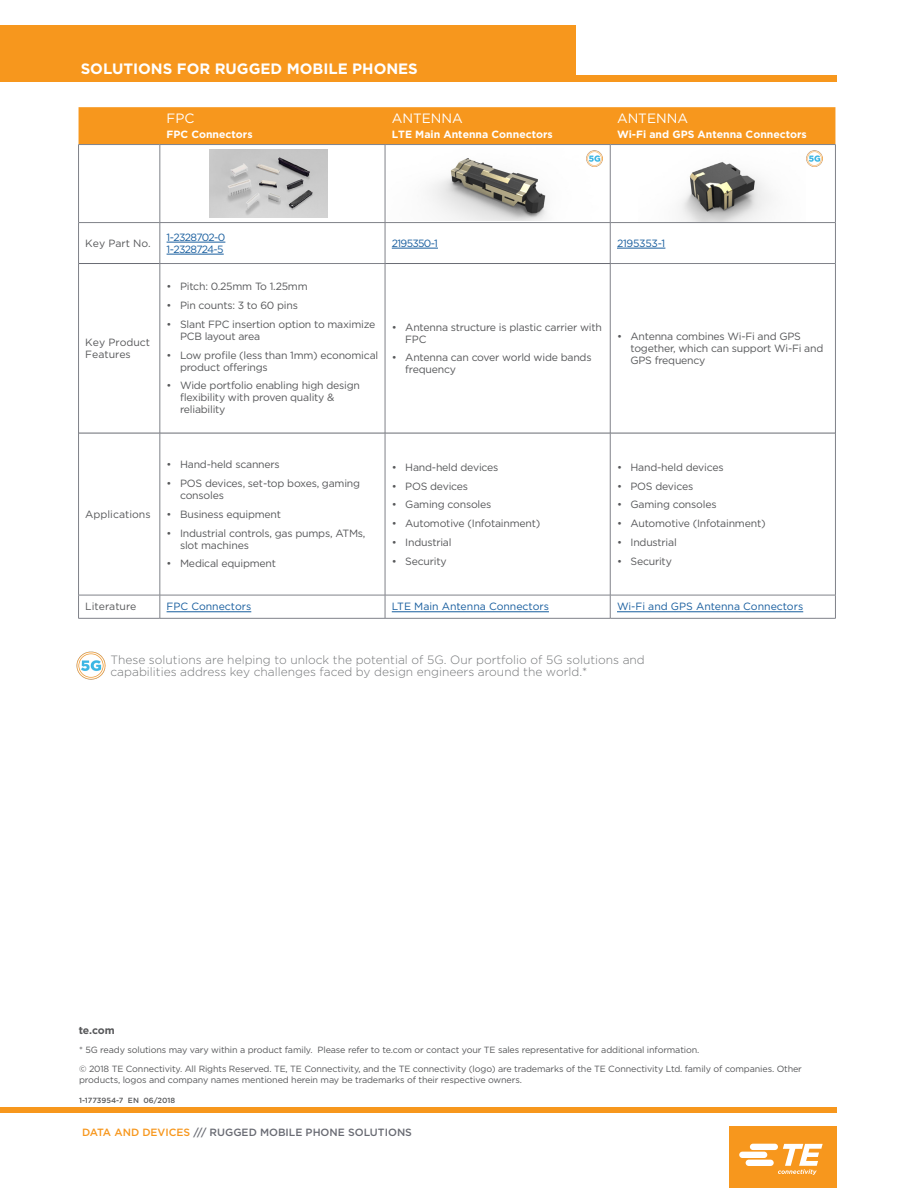
<style>
.page{position:relative;width:918px;height:1188px;background:#fff}
.page>*{position:absolute;margin:0;border:0;box-sizing:border-box;transform-origin:0 0}
.Bar_Page_Heading_-_w{font:700 15px "Gotham";color:#fff}
.Orange_BODY_HEADINGS{font:13.5px "Gotham";color:#fff}
.t1{font:300 12px/12px "Gotham";color:#747678}
.t2{font:10.5px/12px "Gotham";letter-spacing:-.02em;color:#57585a}
.t3{font:700 10.5px "Gotham";color:#fff}
.t4{font:10.5px "Gotham";color:#175d9e}
.t5{font:10.5px/12px "Gotham";color:#57585a}
.B_Footer_Info{font:500 10.5px "Gotham";color:#696b73}
.t6{font:10.5px "Gotham";letter-spacing:-.065em;color:#175d9e}
.t7{font:10.5px "Gotham";letter-spacing:-.06em;color:#175d9e}
.t8{font:10.5px "Gotham";letter-spacing:-.025em;color:#175d9e}
.B_Footer_Info-2{font:700 10.5px "Gotham";color:#57585a}
.t9{font:9px/10.5px "Gotham";letter-spacing:-.015em;color:#57585a}
.t10{font:500 7.5px "Gotham";color:#57585a}
.s1{color:#f7971d}
</style>
<div class="page">
<div style="left:0;top:26px;width:576px;height:56px;background:#f7971d"></div>
<div style="left:0;top:76px;width:837px;height:6px;background:#f7971d"></div>
<div style="left:79px;top:107px;width:756px;height:37px;background:#f7971d"></div>
<svg style="left:79px;top:223px;width:756px;height:395px"></svg>
<hr style="left:78px;top:144px;width:82px;height:1px;background:#808289">
<hr style="left:160px;top:144px;width:225px;height:1px;background:#808289">
<hr style="left:610px;top:144px;width:226px;height:1px;background:#808289">
<hr style="left:385px;top:144px;width:225px;height:1px;background:#808289">
<hr style="left:78px;top:145px;width:1px;height:77px;background:#808289">
<hr style="left:160px;top:145px;width:1px;height:77px;background:#808289">
<hr style="left:385px;top:145px;width:1px;height:77px;background:#808289">
<hr style="left:610px;top:145px;width:1px;height:77px;background:#808289">
<hr style="left:835px;top:145px;width:1px;height:77px;background:#808289">
<hr style="left:78px;top:222px;width:82px;height:1px;background:#808289">
<hr style="left:160px;top:222px;width:225px;height:1px;background:#808289">
<hr style="left:385px;top:222px;width:225px;height:1px;background:#808289">
<hr style="left:160px;top:263px;width:225px;height:1px;background:#808289">
<hr style="left:610px;top:263px;width:226px;height:1px;background:#808289">
<hr style="left:610px;top:222px;width:226px;height:1px;background:#808289">
<hr style="left:78px;top:223px;width:1px;height:41px;background:#808289">
<hr style="left:78px;top:264px;width:1px;height:169px;background:#808289">
<svg style="left:78px;top:596px;width:1px;height:22px"></svg>
<hr style="left:160px;top:223px;width:1px;height:40px;background:#808289">
<hr style="left:385px;top:223px;width:1px;height:40px;background:#808289">
<hr style="left:160px;top:264px;width:1px;height:169px;background:#808289">
<hr style="left:610px;top:264px;width:1px;height:169px;background:#808289">
<svg style="left:160px;top:596px;width:1px;height:22px"></svg>
<hr style="left:610px;top:223px;width:1px;height:40px;background:#808289">
<hr style="left:835px;top:264px;width:1px;height:169px;background:#808289">
<svg style="left:385px;top:596px;width:1px;height:22px"></svg>
<svg style="left:610px;top:596px;width:1px;height:22px"></svg>
<svg style="left:835px;top:596px;width:1px;height:22px"></svg>
<hr style="left:835px;top:223px;width:1px;height:40px;background:#808289">
<hr style="left:385px;top:264px;width:1px;height:169px;background:#808289">
<hr style="left:79px;top:263px;width:81px;height:1px;background:#696b73">
<hr style="left:160px;top:433px;width:225px;height:1px;background:#696b73">
<hr style="left:610px;top:433px;width:225px;height:1px;background:#696b73">
<hr style="left:385px;top:263px;width:225px;height:1px;background:#696b73">
<hr style="left:78px;top:618px;width:82px;height:1px;background:#808289">
<hr style="left:160px;top:618px;width:225px;height:1px;background:#808289">
<hr style="left:385px;top:618px;width:225px;height:1px;background:#808289">
<hr style="left:610px;top:618px;width:226px;height:1px;background:#808289">
<hr style="left:78px;top:433px;width:1px;height:162px;background:#808289">
<hr style="left:79px;top:433px;width:81px;height:1px;background:#696b73">
<hr style="left:385px;top:433px;width:225px;height:1px;background:#696b73">
<hr style="left:160px;top:433px;width:1px;height:162px;background:#808289">
<hr style="left:610px;top:433px;width:1px;height:162px;background:#808289">
<hr style="left:835px;top:433px;width:1px;height:162px;background:#808289">
<hr style="left:385px;top:433px;width:1px;height:162px;background:#808289">
<hr style="left:78px;top:595px;width:82px;height:1px;background:#808289">
<hr style="left:160px;top:595px;width:225px;height:1px;background:#808289">
<hr style="left:385px;top:595px;width:225px;height:1px;background:#808289">
<hr style="left:610px;top:595px;width:226px;height:1px;background:#808289">
<hr style="left:167px;top:242px;width:58px;height:1px;background:#175d9e">
<hr style="left:167px;top:254px;width:57px;height:1px;background:#175d9e">
<hr style="left:392px;top:248px;width:46px;height:1px;background:#175d9e">
<hr style="left:617px;top:248px;width:48px;height:1px;background:#175d9e">
<hr style="left:167px;top:612px;width:84px;height:1px;background:#175d9e">
<hr style="left:392px;top:612px;width:157px;height:1px;background:#175d9e">
<hr style="left:617px;top:612px;width:186px;height:1px;background:#175d9e">
<img style="left:210px;top:149px;width:118px;height:68px">
<img style="left:429px;top:158px;width:169px;height:62px">
<img style="left:680px;top:162px;width:92px;height:60px">
<img style="left:77px;top:651px;width:29px;height:29px">
<img style="left:807px;top:150px;width:16px;height:16px">
<img style="left:586px;top:150px;width:16px;height:16px">
<div style="left:0;top:1107px;width:837px;height:6px;background:#f7971d"></div>
<div style="left:729px;top:1126px;width:108px;height:62px;background:#f7971d"></div>
<svg style="left:739px;top:1144px;width:84px;height:31px"></svg>
<p class="Bar_Page_Heading_-_w" style="left:81px;top:59px;width:339px">SOLUTIONS FOR RUGGED MOBILE PHONES</p>
<p class="Orange_BODY_HEADINGS" style="left:167px;top:110px;width:29px">FPC</p>
<p class="t3" style="left:167px;top:127px;width:88px">FPC Connectors</p>
<p class="Orange_BODY_HEADINGS" style="left:392px;top:110px;width:73px">ANTENNA</p>
<p class="t3" style="left:392px;top:127px;width:162px">LTE Main Antenna Connectors</p>
<p class="Orange_BODY_HEADINGS" style="left:617px;top:110px;width:73px">ANTENNA</p>
<p class="t3" style="left:617px;top:127px;width:191px">Wi-Fi and GPS Antenna Connectors</p>
<p class="t5" style="left:85px;top:237px;width:67px">Key Part No.</p>
<p class="t5" style="left:85px;top:336px;width:66px">Key Product<br>Features</p>
<p class="t6" style="left:167px;top:230px;width:60px">1-2328702-0</p>
<p class="t6" style="left:167px;top:242px;width:59px">1-2328724-5</p>
<p class="t2" style="left:167px;top:281px;width:143px">• Pitch: 0.25mm To 1.25mm</p>
<p class="t2" style="left:167px;top:299px;width:133px">• Pin counts: 3 to 60 pins</p>
<p class="t2" style="left:180px;top:318px;width:197px;text-indent:-14px">• Slant FPC insertion option to maximize<br>PCB layout area</p>
<p class="t2" style="left:180px;top:349px;width:200px;text-indent:-14px">• Low profile (less than 1mm) economical product offerings</p>
<p class="t2" style="left:180px;top:380px;width:181px;text-indent:-14px">• Wide portfolio enabling high design flexibility with proven quality &amp; reliability</p>
<p class="t7" style="left:392px;top:236px;width:48px">2195350-1</p>
<p class="t8" style="left:617px;top:236px;width:50px">2195353-1</p>
<p class="t2" style="left:405px;top:321px;width:198px;text-indent:-14px">• Antenna structure is plastic carrier with<br>FPC</p>
<p class="t2" style="left:405px;top:351px;width:188px;text-indent:-14px">• Antenna can cover world wide bands frequency</p>
<p class="t2" style="left:631px;top:330px;width:194px;text-indent:-14px">• Antenna combines Wi-Fi and GPS together, which can support Wi-Fi and<br>GPS frequency</p>
<p class="t5" style="left:85px;top:508px;width:67px">Applications</p>
<p class="t2" style="left:167px;top:458px;width:115px">• Hand-held scanners</p>
<p class="t2" style="left:180px;top:477px;width:182px;text-indent:-14px">• POS devices, set-top boxes, gaming consoles</p>
<p class="t2" style="left:167px;top:508px;width:116px">• Business equipment</p>
<p class="t2" style="left:180px;top:527px;width:187px;text-indent:-14px">• Industrial controls, gas pumps, ATMs, slot machines</p>
<p class="t2" style="left:167px;top:557px;width:111px">• Medical equipment</p>
<p class="t2" style="left:392px;top:461px;width:108px">• Hand-held devices</p>
<p class="t2" style="left:392px;top:480px;width:78px">• POS devices</p>
<p class="t2" style="left:392px;top:498px;width:101px">• Gaming consoles</p>
<p class="t2" style="left:392px;top:517px;width:150px">• Automotive (Infotainment)</p>
<p class="t2" style="left:392px;top:536px;width:61px">• Industrial</p>
<p class="t2" style="left:392px;top:555px;width:56px">• Security</p>
<p class="t2" style="left:617px;top:461px;width:108px">• Hand-held devices</p>
<p class="t2" style="left:617px;top:480px;width:78px">• POS devices</p>
<p class="t2" style="left:617px;top:498px;width:101px">• Gaming consoles</p>
<p class="t2" style="left:617px;top:517px;width:150px">• Automotive (Infotainment)</p>
<p class="t2" style="left:617px;top:536px;width:61px">• Industrial</p>
<p class="t2" style="left:617px;top:555px;width:56px">• Security</p>
<p class="t5" style="left:85px;top:600px;width:53px">Literature</p>
<p class="t4" style="left:167px;top:600px;width:86px">FPC Connectors</p>
<p class="t4" style="left:392px;top:600px;width:159px">LTE Main Antenna Connectors</p>
<p class="t4" style="left:617px;top:600px;width:188px">Wi-Fi and GPS Antenna Connectors</p>
<p class="t1" style="left:110px;top:654px;width:536px">These solutions are helping to unlock the potential of 5G. Our portfolio of 5G solutions and capabilities address key challenges faced by design engineers around the world.*</p>
<p class="B_Footer_Info-2" style="left:79px;top:1024px;width:38px">te.com</p>
<p class="t9" style="left:79px;top:1044px;width:622px">* 5G ready solutions may vary within a product family. Please refer to te.com or contact your TE sales representative for additional information.</p>
<p class="t9" style="left:79px;top:1064px;width:724px">© 2018 TE Connectivity. All Rights Reserved. TE, TE Connectivity, and the TE connectivity (logo) are trademarks of the TE Connectivity Ltd. family of companies. Other products, logos and company names mentioned herein may be trademarks of their respective owners.</p>
<p class="t10" style="left:79px;top:1096px;width:98px">1-1773954-7 EN 06/2018</p>
<p class="B_Footer_Info" style="left:82px;top:1126px;width:331px"><span class="s1">DATA AND DEVICES</span> /// RUGGED MOBILE PHONE SOLUTIONS</p>
</div>
